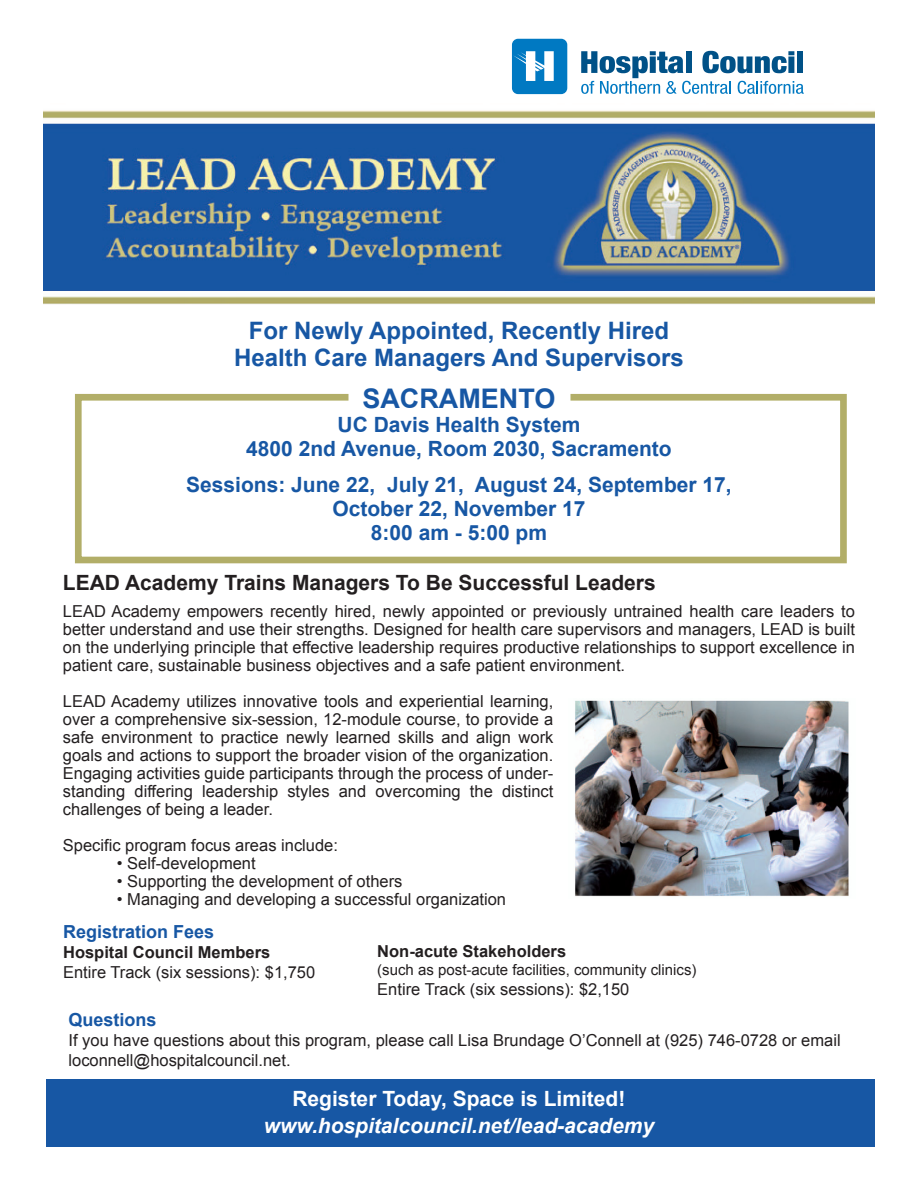
<style>
.page{position:relative;width:918px;height:1188px;background:#fff}
.page>*{position:absolute;margin:0;border:0;box-sizing:border-box;transform-origin:0 0}
.t1{font:700 27px "Arial";color:#1757a4}
.t2{font:700 24px/27px "Arial";color:#1757a4;text-align:center}
.t3{font:700 21px/24px "Arial";color:#1757a4;text-align:center}
.t4{font:700 21px "Arial";color:#231f20}
.t5{font:italic 700 21px "Arial";color:#fff}
.t6{font:700 21px "Arial";color:#fff}
.t7{font:700 18px "Arial";color:#1757a4}
.t8{font:16.5px/18px "Arial";color:#231f20;text-align:justify}
.t9{font:700 16.5px "Arial";color:#231f20}
.t10{font:15px "Arial";color:#231f20}
</style>
<div class="page">
<img style="left:43px;top:38px;width:832px;height:266px">
<div style="left:512px;top:39px;width:55px;height:55px;background:#0079c2;border-radius:6px"></div>
<svg style="left:581px;top:51px;width:223px;height:43px"></svg>
<svg style="left:514px;top:51px;width:40px;height:30px"></svg>
<div style="left:46px;top:1079px;width:829px;height:68px;background:#1757a4"></div>
<img style="left:575px;top:700px;width:274px;height:197px">
<svg style="left:75px;top:393px;width:772px;height:171px"></svg>
<div style="left:69px;top:15px;width:327px;height:90px;background:#fff"></div>
<h2 class="t2" style="left:234px;top:318px;width:451px">For Newly Appointed, Recently Hired<br>Health Care Managers And Supervisors</h2>
<h1 class="t1" style="left:362px;top:381px;width:195px">SACRAMENTO</h1>
<p class="t3" style="left:246px;top:414px;width:427px">UC Davis Health System<br>4800 2nd Avenue, Room 2030, Sacramento</p>
<p class="t3" style="left:186px;top:474px;width:547px">Sessions: June 22, July 21, August 24, September 17,<br>October 22, November 17<br>8:00 am - 5:00 pm</p>
<p class="t4" style="left:63px;top:569px;width:594px">LEAD Academy Trains Managers To Be Successful Leaders</p>
<p class="t8" style="left:63px;top:603px;width:794px">LEAD Academy empowers recently hired, newly appointed or previously untrained health care leaders to better understand and use their strengths. Designed for health care supervisors and managers, LEAD is built on the underlying principle that effective leadership requires productive relationships to support excellence in patient care, sustainable business objectives and a safe patient environment.</p>
<p class="t8" style="left:63px;top:693px;width:492px">LEAD Academy utilizes innovative tools and experiential learning, over a comprehensive six-session, 12-module course, to provide a safe environment to practice newly learned skills and align work goals and actions to support the broader vision of the organization.<br>Engaging activities guide participants through the process of under&shy;standing differing leadership styles and overcoming the distinct challenges of being a leader.</p>
<p class="t8" style="left:63px;top:837px;width:277px">Specific program focus areas include:</p>
<p class="t8" style="left:117px;top:855px;width:140px">• Self-development</p>
<p class="t8" style="left:117px;top:873px;width:287px">• Supporting the development of others</p>
<p class="t8" style="left:117px;top:891px;width:391px">• Managing and developing a successful organization</p>
<p class="t7" style="left:63px;top:920px;width:153px">Registration Fees</p>
<p class="t9" style="left:63px;top:941px;width:209px">Hospital Council Members</p>
<p class="t8" style="left:63px;top:963px;width:254px">Entire Track (six sessions): $1,750</p>
<p class="t9" style="left:377px;top:940px;width:190px">Non-acute Stakeholders</p>
<p class="t10" style="left:377px;top:960px;width:321px">(such as post-acute facilities, community clinics)</p>
<p class="t8" style="left:377px;top:980px;width:254px">Entire Track (six sessions): $2,150</p>
<p class="t7" style="left:68px;top:1008px;width:90px">Questions</p>
<p class="t8" style="left:68px;top:1031px;width:774px;line-height:19.8px">If you have questions about this program, please call Lisa Brundage O’Connell at (925) 746-0728 or email loconnell@hospitalcouncil.net.</p>
<p class="t6" style="left:292px;top:1084px;width:334px">Register Today, Space is Limited!</p>
<p class="t5" style="left:264px;top:1111px;width:392px">www.hospitalcouncil.net/lead-academy</p>
</div>
